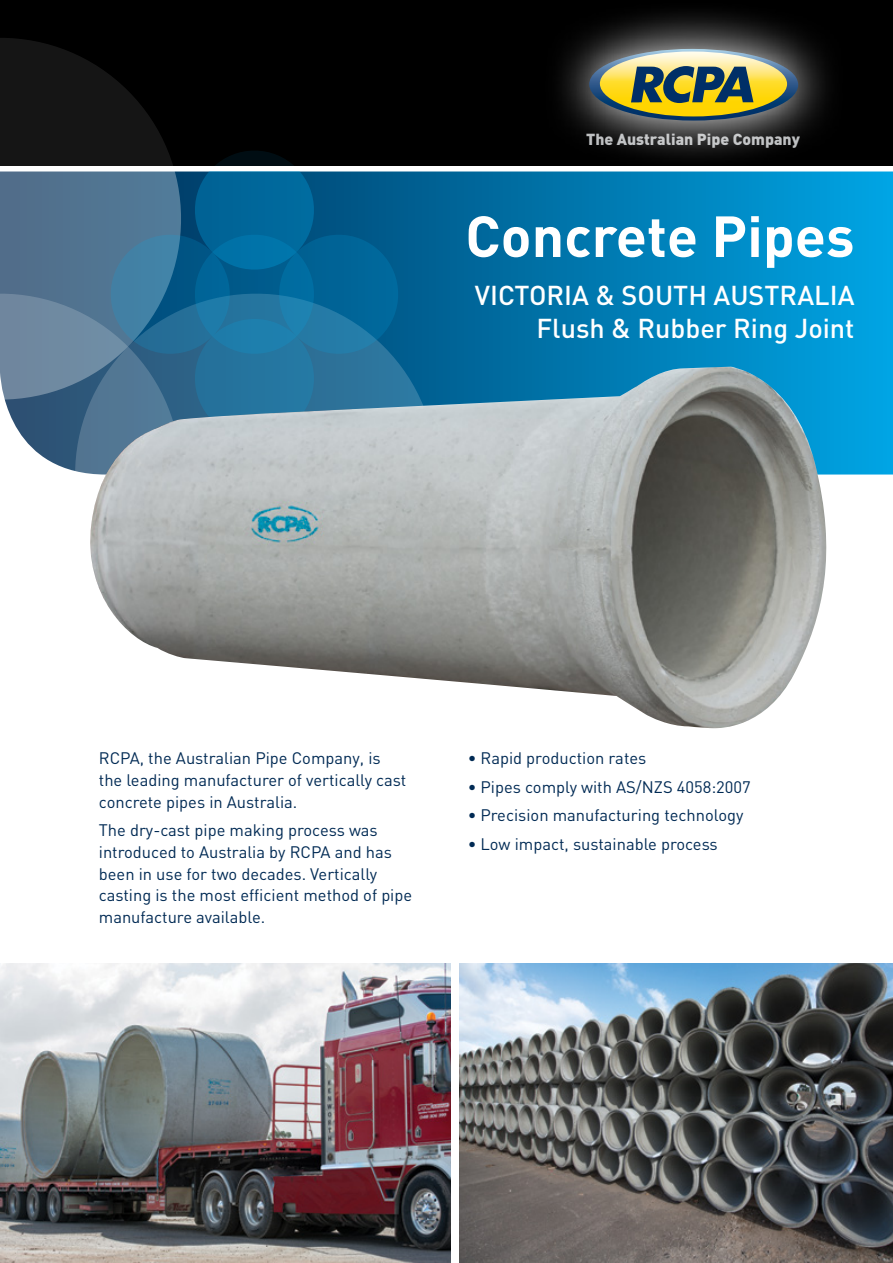
<style>
.page{position:relative;width:893px;height:1263px;background:#fff}
.page>*{position:absolute;margin:0;border:0;box-sizing:border-box;transform-origin:0 0}
.t1{font:700 57px "DIN";color:#fff}
.t2{font:500 27px/33px "DIN";color:#fff;text-align:right}
.t3{font:16.5px/21.8px "DIN";color:#002a54}
.t4{font:900 15.9px "DIN";color:#bcbec0}
</style>
<div class="page">
<svg style="left:404px;top:171px;width:489px;height:303px;background:#0084bd"></svg>
<img style="left:0;top:963px;width:451px;height:300px">
<img style="left:459px;top:963px;width:434px;height:300px">
<div style="left:0;top:171px;width:105px;height:105px;background:#51718d"></div>
<div style="left:404px;top:276px;width:51px;height:91px;background:#006193"></div>
<svg style="left:0;top:276px;width:105px;height:198px;background:#6a859d"></svg>
<svg style="left:105px;top:171px;width:299px;height:196px;background:#196b97"></svg>
<svg style="left:0;top:0;width:893px;height:166px;background:#030303"></svg>
<svg style="left:545px;top:2px;width:298px;height:164px;background:#151515"></svg>
<svg style="left:588px;top:49px;width:210px;height:72px;background:#8b8d5d"></svg>
<img style="left:89px;top:367px;width:739px;height:361px">
<p class="t4" style="left:586px;top:128px;width:215px">The Australian Pipe Company</p>
<h1 class="t1" style="left:465px;top:199px;width:391px">Concrete Pipes</h1>
<h2 class="t2" style="left:475px;top:278px;width:381px">VICTORIA &amp; SOUTH AUSTRALIA<br>Flush &amp; Rubber Ring Joint</h2>
<p class="t3" style="left:99px;top:747px;width:309px">RCPA, the Australian Pipe Company, is the leading manufacturer of vertically cast concrete pipes in Australia.</p>
<p class="t3" style="left:99px;top:819px;width:315px">The dry-cast pipe making process was introduced to Australia by RCPA and has been in use for two decades. Vertically casting is the most efficient method of pipe manufacture available.</p>
<p class="t3" style="left:468px;top:747px;width:180px">• Rapid production rates</p>
<p class="t3" style="left:468px;top:775px;width:284px">• Pipes comply with AS/NZS 4058:2007</p>
<p class="t3" style="left:468px;top:803px;width:277px">• Precision manufacturing technology</p>
<p class="t3" style="left:468px;top:833px;width:252px">• Low impact, sustainable process</p>
</div>
